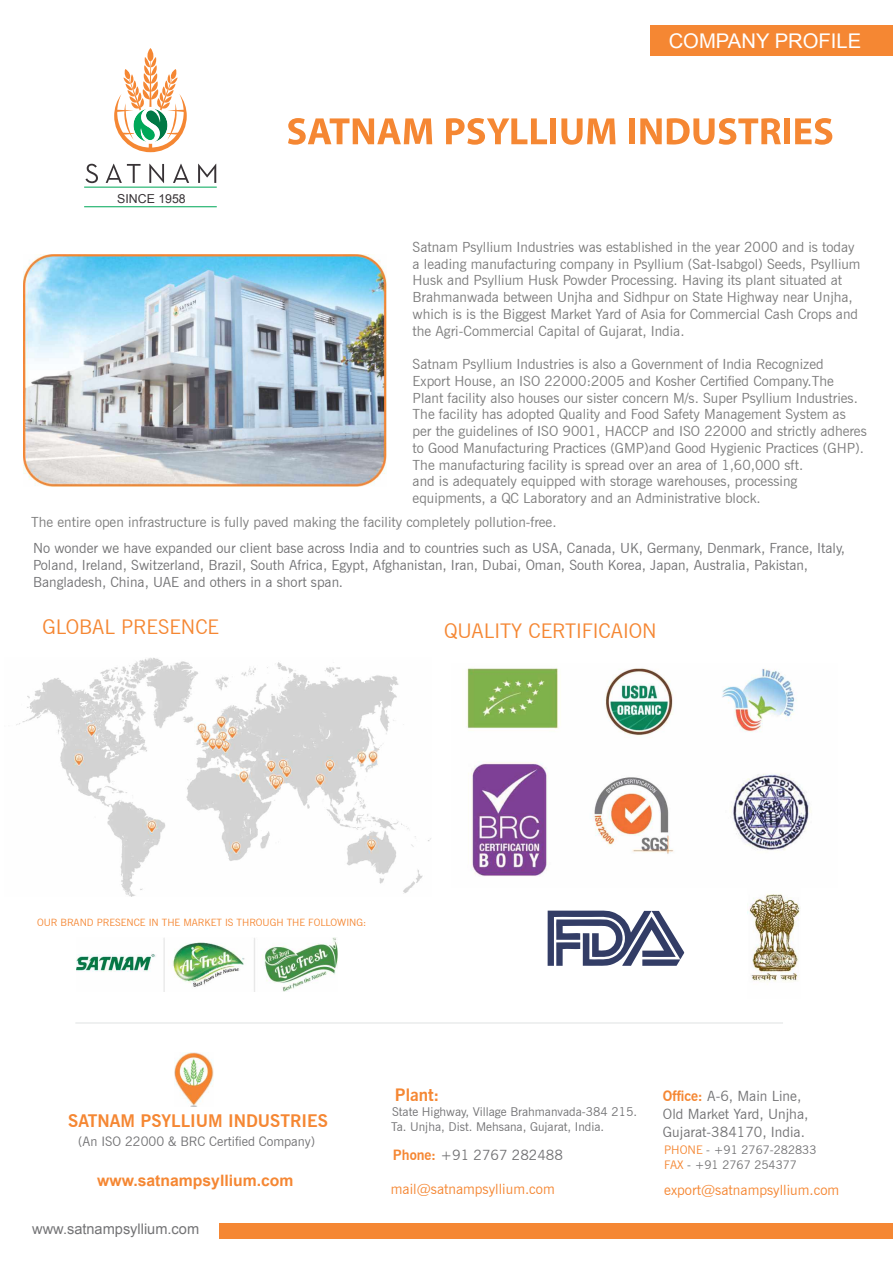
<style>
.page{position:relative;width:893px;height:1263px;background:#fff}
.page>*{position:absolute;margin:0;border:0;box-sizing:border-box;transform-origin:0 0}
.t1{font:700 53.7px "Myriad Arabic";color:#f58733}
.t2{font:20.25px "News Gothic BT";color:#f58733}
.t3{font:20.25px "Arial";color:#fff}
.t4{font:700 17.25px "News Gothic BT";color:#f58733}
.t5{font:700 17.1px "News Gothic BT";color:#f58733}
.t6{font:700 15.75px "Arial";color:#f58733}
.t7{font:14.55px "Arial";color:#737375}
.t8{font:14.1px/17.7px "News Gothic BT";color:#737375}
.t9{font:14.1px "News Gothic BT";color:#f58733}
.t10{font:13.95px/16.8px "News Gothic BT";color:#7d7d7d}
.t11{font:13.95px/17.1px "News Gothic BT";color:#737375}
.t12{font:13.05px "News Gothic BT";color:#737375}
.t13{font:12.3px "Arial";color:#383336}
.t14{font:12.15px/14.2px "News Gothic BT";color:#737375}
.t15{font:11.85px/14.9px "News Gothic BT";color:#737375}
.t16{font:10.05px "News Gothic BT";color:#f58733}
.s1{font-weight:700;color:#f58733}
.s2{color:#f58733}
</style>
<div class="page">
<img style="left:174px;top:1053px;width:40px;height:54px">
<img style="left:16px;top:658px;width:415px;height:238px">
<svg style="left:85px;top:164px;width:131px;height:19px"></svg>
<hr style="left:84px;top:187px;width:133px;height:1px;background:#00a859">
<hr style="left:84px;top:206px;width:133px;height:1px;background:#00a859">
<svg style="left:114px;top:48px;width:73px;height:104px"></svg>
<div style="left:132px;top:107px;width:37px;height:37px;border:1px solid #fff;border-radius:50%"></div>
<div style="left:219px;top:1223px;width:673px;height:15px;background:#f58733"></div>
<img style="left:23px;top:254px;width:364px;height:232px">
<img style="left:467px;top:668px;width:344px;height:209px">
<img style="left:76px;top:937px;width:262px;height:54px">
<div style="left:650px;top:25px;width:243px;height:30px;background:#f58733"></div>
<img style="left:747px;top:894px;width:53px;height:88px">
<hr style="left:75px;top:1022px;width:708px;height:2px;background:#e6e8e8">
<svg style="left:548px;top:910px;width:136px;height:56px"></svg>
<h2 class="t3" style="left:669px;top:33px;width:194px">COMPANY PROFILE</h2>
<p class="t13" style="left:117px;top:194px;width:70px">SINCE 1958</p>
<h1 class="t1" style="left:286px;top:108px;width:549px">SATNAM PSYLLIUM INDUSTRIES</h1>
<p class="t10" style="left:413px;top:240px;width:449px">Satnam Psyllium Industries was established in the year 2000 and is today a leading manufacturing company in Psyllium (Sat-Isabgol) Seeds, Psyllium Husk and Psyllium Husk Powder Processing. Having its plant situated at Brahmanwada between Unjha and Sidhpur on State Highway near Unjha, which is is the Biggest Market Yard of Asia for Commercial Cash Crops and the Agri-Commercial Capital of Gujarat, India.</p>
<p class="t10" style="left:413px;top:357px;width:456px">Satnam Psyllium Industries is also a Government of India Recognized<br>Export House, an ISO 22000:2005 and Kosher Certified Company.The Plant facility also houses our sister concern M/s. Super Psyllium Industries.<br>The facility has adopted Quality and Food Safety Management System as per the guidelines of ISO 9001, HACCP and ISO 22000 and strictly adheres to Good Manufacturing Practices (GMP)and Good Hygienic Practices (GHP).<br>The manufacturing facility is spread over an area of 1,60,000 sft.<br>and is adequately equipped with storage warehouses, processing equipments, a QC Laboratory and an Administrative block.</p>
<p class="t10" style="left:31px;top:515px;width:527px">The entire open infrastructure is fully paved making the facility completely pollution-free.</p>
<p class="t11" style="left:33px;top:541px;width:813px">No wonder we have expanded our client base across India and to countries such as USA, Canada, UK, Germany, Denmark, France, Italy,<br>Poland, Ireland, Switzerland, Brazil, South Africa, Egypt, Afghanistan, Iran, Dubai, Oman, South Korea, Japan, Australia, Pakistan,<br>Bangladesh, China, UAE and others in a short span.</p>
<h2 class="t2" style="left:43px;top:619px;width:178px">GLOBAL PRESENCE</h2>
<h2 class="t2" style="left:444px;top:622px;width:214px">QUALITY CERTIFICAION</h2>
<p class="t16" style="left:37px;top:918px;width:331px">OUR BRAND PRESENCE IN THE MARKET IS THROUGH THE FOLLOWING:</p>
<p class="t4" style="left:68px;top:1113px;width:261px">SATNAM PSYLLIUM INDUSTRIES</p>
<p class="t12" style="left:78px;top:1136px;width:238px">(An ISO 22000 &amp; BRC Certified Company)</p>
<p class="t6" style="left:97px;top:1174px;width:198px">www.satnampsyllium.com</p>
<p class="t7" style="left:32px;top:1223px;width:168px">www.satnampsyllium.com</p>
<p class="t5" style="left:395px;top:1088px;width:46px">Plant:</p>
<p class="t14" style="left:391px;top:1106px;width:247px">State Highway, Village Brahmanvada-384 215.<br>Ta. Unjha, Dist. Mehsana, Gujarat, India.</p>
<p class="t8" style="left:393px;top:1147px;width:172px"><span class="s1">Phone:</span> +91 2767 282488</p>
<p class="t8" style="left:663px;top:1089px;width:147px"><span class="s1">Office:</span> A-6, Main Line,<br>Old Market Yard, Unjha,<br>Gujarat-384170, India.</p>
<p class="t15" style="left:664px;top:1143px;width:154px"><span class="s2">PHONE</span> - +91 2767-282833<br><span class="s2">FAX</span> - +91 2767 254377</p>
<p class="t9" style="left:391px;top:1183px;width:165px">mail@satnampsyllium.com</p>
<p class="t9" style="left:664px;top:1185px;width:176px">export@satnampsyllium.com</p>
</div>
